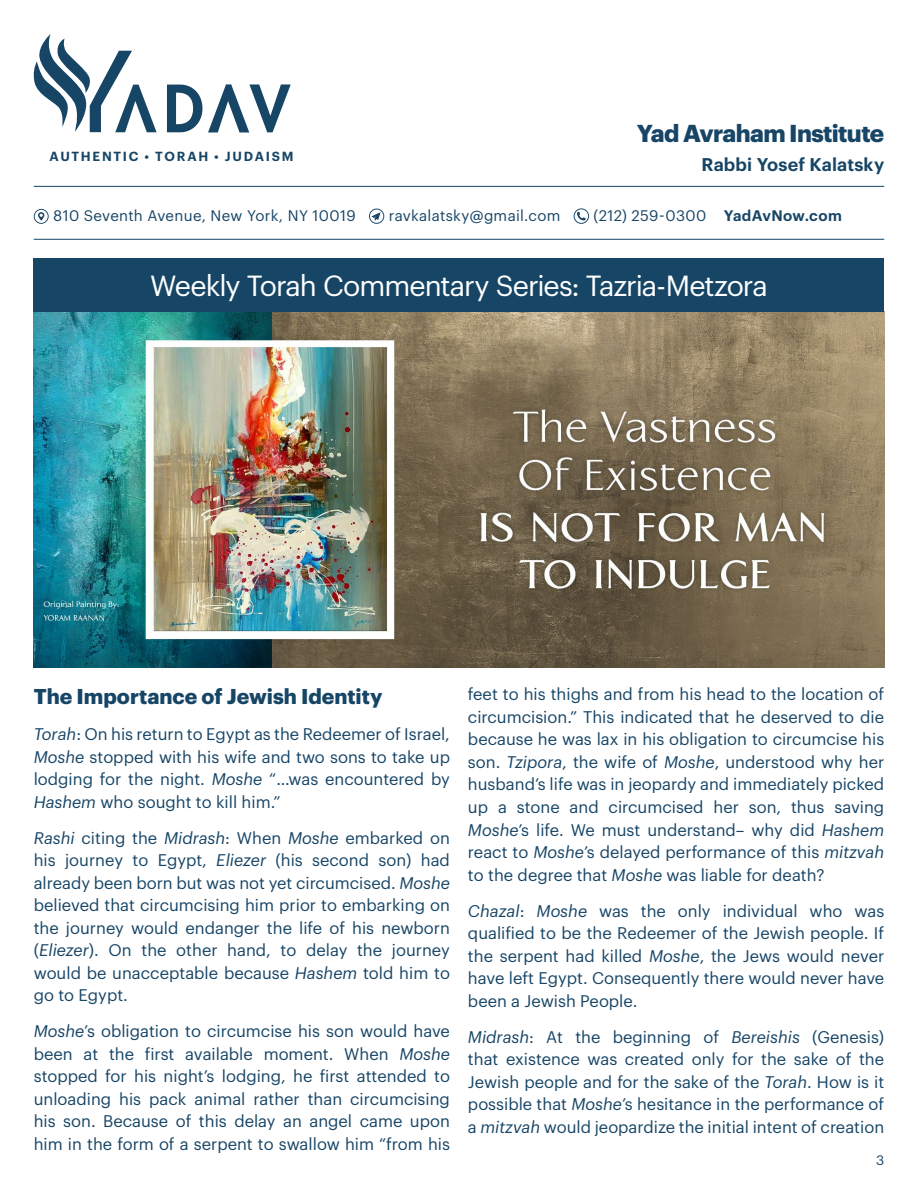
<style>
.page{position:relative;width:918px;height:1188px;background:#fff}
.page>*{position:absolute;margin:0;border:0;box-sizing:border-box;transform-origin:0 0}
.t1{font:28.5px "Graphik";letter-spacing:-.035em;color:#fff}
.t2{font:700 24px "Graphik";letter-spacing:-.025em;color:#174566}
.t3{font:700 21px "Graphik";color:#174566}
.t4{font:600 18px "Graphik";letter-spacing:.01em;color:#174566}
.t5{font:16.5px/22.5px "Graphik";color:#174566;text-align:justify}
.t6{font:15px "Graphik";letter-spacing:.02em;color:#174566}
.t7{font:13.5px "Graphik";color:#174566}
.t8{font:600 12.9px "Graphik";letter-spacing:.135em;color:#174566}
.s1{font-weight:600}
.s2{font-style:italic}
</style>
<div class="page">
<img style="left:34px;top:312px;width:850px;height:356px">
<svg style="left:167px;top:85px;width:35px;height:47px"></svg>
<svg style="left:208px;top:84px;width:83px;height:48px"></svg>
<svg style="left:33px;top:34px;width:124px;height:98px"></svg>
<div style="left:34px;top:258px;width:850px;height:54px;background:#174566"></div>
<svg style="left:34px;top:209px;width:15px;height:15px"></svg>
<svg style="left:369px;top:209px;width:15px;height:15px"></svg>
<svg style="left:574px;top:208px;width:15px;height:16px"></svg>
<hr style="left:34px;top:186px;width:850px;height:1px;background:#174566">
<hr style="left:34px;top:239px;width:850px;height:1px;background:#174566">
<p class="t8" style="left:50px;top:146px;width:245px">AUTHENTIC • TORAH • JUDAISM</p>
<h2 class="t2" style="left:637px;top:115px;width:249px">Yad Avraham Institute</h2>
<p class="t4" style="left:702px;top:151px;width:184px">Rabbi Yosef Kalatsky</p>
<p class="t6" style="left:53px;top:204px;width:304px">810 Seventh Avenue, New York, NY 10019</p>
<p class="t6" style="left:389px;top:204px;width:173px">ravkalatsky@gmail.com</p>
<p class="t6" style="left:594px;top:204px;width:250px">(212) 259-0300 <span class="s1">YadAvNow.com</span></p>
<h1 class="t1" style="left:150px;top:265px;width:619px">Weekly Torah Commentary Series: Tazria-Metzora</h1>
<p class="t3" style="left:34px;top:680px;width:350px">The Importance of Jewish Identity</p>
<p class="t5" style="left:34px;top:722px;width:418px"><span class="s2">Torah</span>: On his return to Egypt as the Redeemer of Israel, <span class="s2">Moshe</span> stopped with his wife and two sons to take up lodging for the night. <span class="s2">Moshe</span> “…was encountered by <span class="s2">Hashem</span> who sought to kill him.”</p>
<p class="t5" style="left:34px;top:825px;width:418px"><span class="s2">Rashi</span> citing the <span class="s2">Midrash</span>: When <span class="s2">Moshe</span> embarked on his journey to Egypt, <span class="s2">Eliezer</span> (his second son) had already been born but was not yet circumcised. <span class="s2">Moshe </span>believed that circumcising him prior to embarking on the journey would endanger the life of his newborn (<span class="s2">Eliezer</span>). On the other hand, to delay the journey would be unacceptable because <span class="s2">Hashem</span> told him to go to Egypt.</p>
<p class="t5" style="left:34px;top:1019px;width:418px"><span class="s2">Moshe</span>’s obligation to circumcise his son would have been at the first available moment. When <span class="s2">Moshe </span>stopped for his night’s lodging, he first attended to unloading his pack animal rather than circumcising his son. Because of this delay an angel came upon him in the form of a serpent to swallow him “from his</p>
<p class="t5" style="left:468px;top:682px;width:418px">feet to his thighs and from his head to the location of circumcision.” This indicated that he deserved to die because he was lax in his obligation to circumcise his son. <span class="s2">Tzipora</span>, the wife of <span class="s2">Moshe</span>, understood why her husband’s life was in jeopardy and immediately picked up a stone and circumcised her son, thus saving <span class="s2">Moshe</span>’s life. We must understand– why did <span class="s2">Hashem </span>react to <span class="s2">Moshe</span>’s delayed performance of this <span class="s2">mitzvah </span>to the degree that <span class="s2">Moshe</span> was liable for death?</p>
<p class="t5" style="left:468px;top:898px;width:418px"><span class="s2">Chazal</span>: <span class="s2">Moshe</span> was the only individual who was qualified to be the Redeemer of the Jewish people. If the serpent had killed <span class="s2">Moshe</span>, the Jews would never have left Egypt. Consequently there would never have been a Jewish People.</p>
<p class="t5" style="left:468px;top:1024px;width:418px"><span class="s2">Midrash</span>: At the beginning of <span class="s2">Bereishis</span> (Genesis) that existence was created only for the sake of the Jewish people and for the sake of the <span class="s2">Torah</span>. How is it possible that <span class="s2">Moshe</span>’s hesitance in the performance of a <span class="s2">mitzvah</span> would jeopardize the initial intent of creation</p>
<p class="t7" style="left:876px;top:1150px;width:10px">3</p>
</div>
